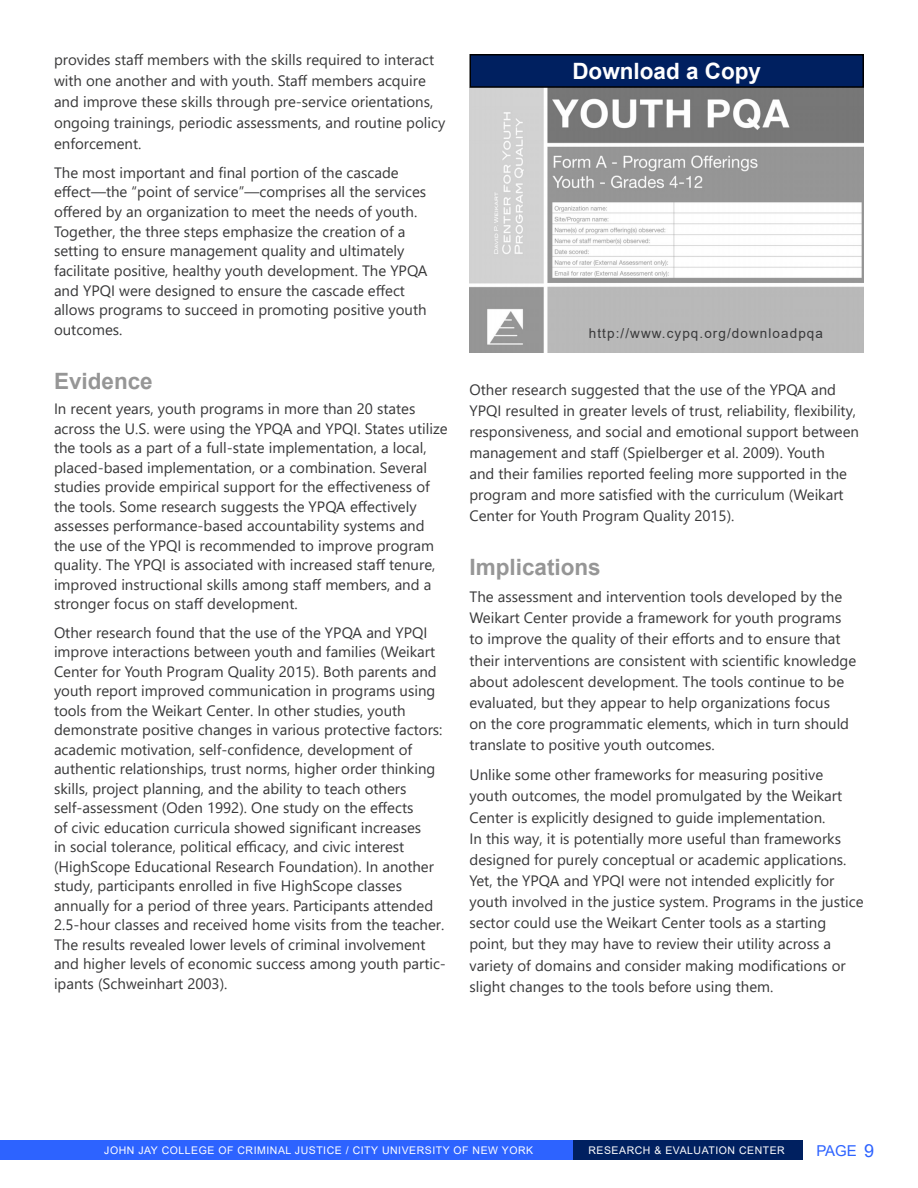
<style>
.page{position:relative;width:918px;height:1188px;background:#fff}
.page>*{position:absolute;margin:0;border:0;box-sizing:border-box;transform-origin:0 0}
.t1{font:700 22.5px "Arial";color:#969696}
.t2{font:700 22.5px "Arial";color:#fff}
.t3{font:15px/19.5px "Segoe UI";color:#383839}
.t4{font:15px "Arial";color:#2d63ff}
.t5{font:13.5px "Arial";letter-spacing:.08em;color:#383839}
.t6{font:10.5px "Arial";letter-spacing:.05em;color:#fff}
.s1{font-size:18px}
</style>
<div class="page">
<div style="left:0;top:1141px;width:574px;height:19px;background:#2d63ff"></div>
<div style="left:574px;top:1141px;width:229px;height:19px;background:#002060"></div>
<img style="left:470px;top:88px;width:394px;height:264px">
<div style="left:470px;top:55px;width:393px;height:32px;background:#002060"></div>
<div style="left:470px;top:54px;width:394px;height:34px;border:2px solid #000"></div>
<p class="t3" style="left:54px;top:49px;width:393px;line-height:21px">provides staff members with the skills required to interact with one another and with youth. Staff members acquire and improve these skills through pre-service orientations, ongoing trainings, periodic assessments, and routine policy enforcement.</p>
<p class="t3" style="left:54px;top:162px;width:375px">The most important and final portion of the cascade effect—the “point of service”—comprises all the services offered by an organization to meet the needs of youth.<br>Together, the three steps emphasize the creation of a setting to ensure management quality and ultimately facilitate positive, healthy youth development. The YPQA and YPQI were designed to ensure the cascade effect allows programs to succeed in promoting positive youth outcomes.</p>
<h1 class="t1" style="left:54px;top:365px;width:100px">Evidence</h1>
<p class="t3" style="left:54px;top:399px;width:395px">In recent years, youth programs in more than 20 states across the U.S. were using the YPQA and YPQI. States utilize the tools as a part of a full-state implementation, a local, placed-based implementation, or a combination. Several studies provide empirical support for the effectiveness of the tools. Some research suggests the YPQA effectively assesses performance-based accountability systems and the use of the YPQI is recommended to improve program quality. The YPQI is associated with increased staff tenure, improved instructional skills among staff members, and a stronger focus on staff development.</p>
<p class="t3" style="left:54px;top:623px;width:393px">Other research found that the use of the YPQA and YPQI improve interactions between youth and families (Weikart Center for Youth Program Quality 2015). Both parents and youth report improved communication in programs using tools from the Weikart Center. In other studies, youth demonstrate positive changes in various protective factors: academic motivation, self-confidence, development of authentic relationships, trust norms, higher order thinking skills, project planning, and the ability to teach others self-assessment (Oden 1992). One study on the effects<br>of civic education curricula showed significant increases<br>in social tolerance, political efficacy, and civic interest (HighScope Educational Research Foundation). In another study, participants enrolled in five HighScope classes annually for a period of three years. Participants attended 2.5-hour classes and received home visits from the teacher.<br>The results revealed lower levels of criminal involvement and higher levels of economic success among youth partic&shy;ipants (Schweinhart 2003).</p>
<h1 class="t2" style="left:572px;top:55px;width:190px">Download a Copy</h1>
<p class="t5" style="left:589px;top:324px;width:236px">http://www.cypq.org/downloadpqa</p>
<p class="t3" style="left:470px;top:379px;width:391px;line-height:21px">Other research suggested that the use of the YPQA and YPQI resulted in greater levels of trust, reliability, flexibility, responsiveness, and social and emotional support between management and staff (Spielberger et al. 2009). Youth<br>and their families reported feeling more supported in the program and more satisfied with the curriculum (Weikart Center for Youth Program Quality 2015).</p>
<h1 class="t1" style="left:470px;top:551px;width:133px">Implications</h1>
<p class="t3" style="left:470px;top:586px;width:388px;line-height:21.1px">The assessment and intervention tools developed by the Weikart Center provide a framework for youth programs to improve the quality of their efforts and to ensure that their interventions are consistent with scientific knowledge about adolescent development. The tools continue to be evaluated, but they appear to help organizations focus<br>on the core programmatic elements, which in turn should translate to positive youth outcomes.</p>
<p class="t3" style="left:470px;top:764px;width:396px;line-height:21.1px">Unlike some other frameworks for measuring positive youth outcomes, the model promulgated by the Weikart Center is explicitly designed to guide implementation.<br>In this way, it is potentially more useful than frameworks designed for purely conceptual or academic applications.<br>Yet, the YPQA and YPQI were not intended explicitly for youth involved in the justice system. Programs in the justice sector could use the Weikart Center tools as a starting point, but they may have to review their utility across a variety of domains and consider making modifications or slight changes to the tools before using them.</p>
<p class="t6" style="left:104px;top:1143px;width:430px">JOHN JAY COLLEGE OF CRIMINAL JUSTICE / CITY UNIVERSITY OF NEW YORK</p>
<p class="t6" style="left:588px;top:1143px;width:198px">RESEARCH &amp; EVALUATION CENTER</p>
<p class="t4" style="left:816px;top:1141px;width:59px">PAGE <span class="s1">9</span></p>
</div>
